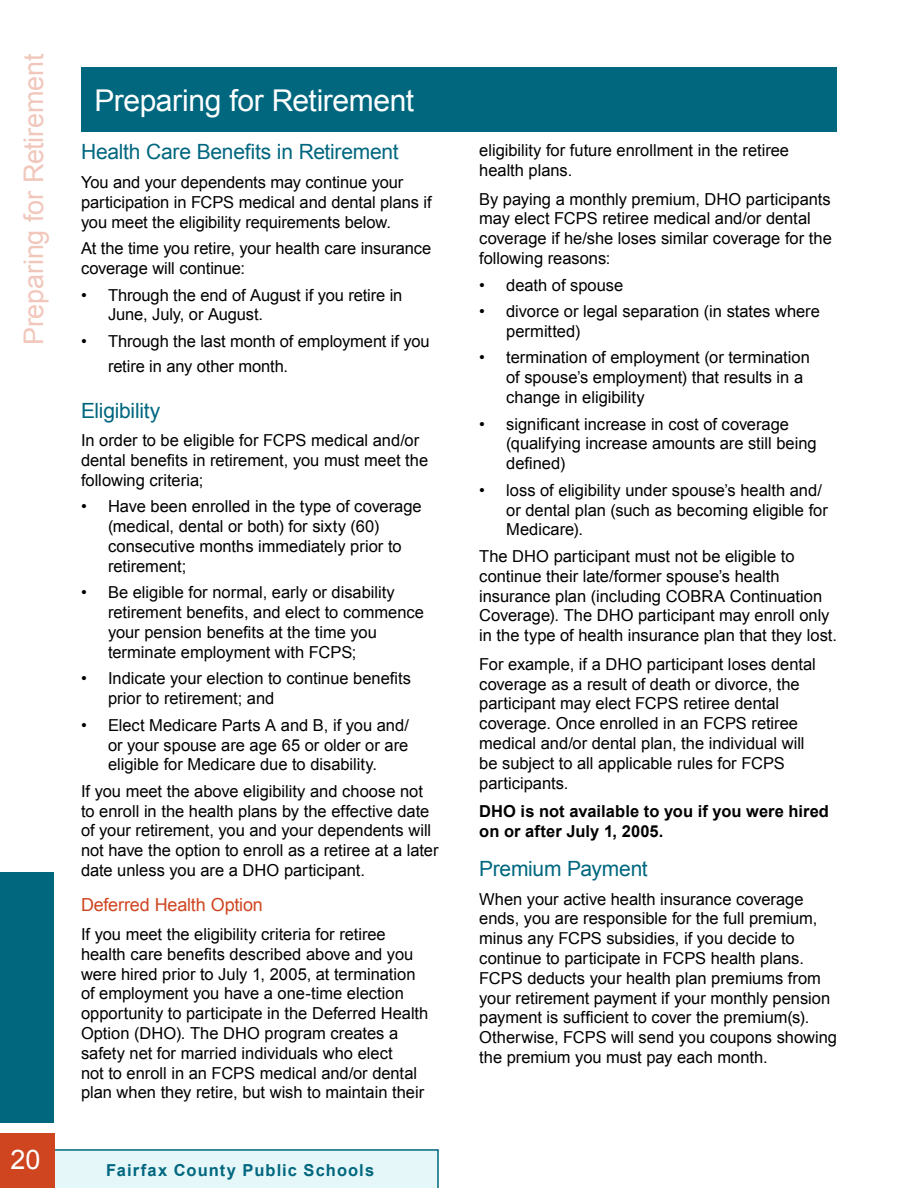
<style>
.page{position:relative;width:918px;height:1188px;background:#fff}
.page>*{position:absolute;margin:0;border:0;box-sizing:border-box;transform-origin:0 0}
._1_main_head_B{font:30px "Arial";letter-spacing:-.015em;color:#fff}
.right_page_sidebars{font:27px "Arial";letter-spacing:-.01em;color:#f1c7bc}
.t1{font:27px "Arial";color:#fff}
._2A_subhead{font:21px "Arial";letter-spacing:-.01em;color:#00677f}
._2A_subhead-2{font:18px "Arial";letter-spacing:-.01em;color:#cf4520}
._3_text{font:16.5px/19.8px "Arial";color:#000}
._3_text___2{font:16.5px/19.8px "Arial";color:#000}
._2A_subhead-3{font:16.5px/19.8px "Arial";letter-spacing:-.005em;color:#000}
._3_text-2{font:700 16.5px/19.8px "Arial";letter-spacing:.005em;color:#000}
.t2{font:700 16.5px "Arial";letter-spacing:.065em;color:#00677f}
</style>
<div class="page">
<div style="left:54px;top:1149px;width:385px;height:39px;background:#e6f7f9"></div>
<div style="left:0;top:1133px;width:54px;height:55px;background:#cf4520"></div>
<div style="left:0;top:873px;width:54px;height:250px;background:#00677f"></div>
<div style="left:81px;top:68px;width:756px;height:64px;background:#00677f"></div>
<p class="right_page_sidebars" style="left:16px;top:345px;width:293px;rotate:-90deg">Preparing for Retirement</p>
<h2 class="t1" style="left:10px;top:1142px;width:32px">20</h2>
<p class="_1_main_head_B" style="left:94px;top:81px;width:321px">Preparing for Retirement</p>
<p class="_2A_subhead" style="left:81px;top:138px;width:319px">Health Care Benefits in Retirement</p>
<p class="_2A_subhead-3" style="left:81px;top:173px;width:352px">You and your dependents may continue your participation in FCPS medical and dental plans if you meet the eligibility requirements below.</p>
<p class="_2A_subhead-3" style="left:81px;top:239px;width:352px">At the time you retire, your health care insurance coverage will continue:</p>
<p class="_3_text" style="left:108px;top:285px;width:296px;text-indent:-27px">• Through the end of August if you retire in<br>June, July, or August.</p>
<p class="_3_text" style="left:108px;top:329px;width:323px;line-height:25.2px;text-indent:-27px">• Through the last month of employment if you retire in any other month.</p>
<p class="_2A_subhead" style="left:81px;top:396px;width:81px">Eligibility</p>
<p class="_3_text___2" style="left:81px;top:431px;width:349px">In order to be eligible for FCPS medical and/or dental benefits in retirement, you must meet the following criteria;</p>
<p class="_3_text" style="left:108px;top:497px;width:315px;text-indent:-27px">• Have been enrolled in the type of coverage (medical, dental or both) for sixty (60) consecutive months immediately prior to retirement;</p>
<p class="_3_text" style="left:108px;top:583px;width:318px;text-indent:-27px">• Be eligible for normal, early or disability retirement benefits, and elect to commence your pension benefits at the time you terminate employment with FCPS;</p>
<p class="_3_text" style="left:108px;top:669px;width:305px;text-indent:-27px">• Indicate your election to continue benefits prior to retirement; and</p>
<p class="_3_text" style="left:108px;top:715px;width:303px;text-align:justify;text-indent:-27px">• Elect Medicare Parts A and B, if you and/ or your spouse are age 65 or older or are eligible for Medicare due to disability.</p>
<p class="_3_text___2" style="left:81px;top:781px;width:359px">If you meet the above eligibility and choose not to enroll in the health plans by the effective date of your retirement, you and your dependents will not have the option to enroll as a retiree at a later date unless you are a DHO participant.</p>
<p class="_2A_subhead-2" style="left:81px;top:893px;width:183px">Deferred Health Option</p>
<p class="_3_text" style="left:81px;top:924px;width:349px">If you meet the eligibility criteria for retiree health care benefits described above and you were hired prior to July 1, 2005, at termination of employment you have a one-time election opportunity to participate in the Deferred Health Option (DHO). The DHO program creates a safety net for married individuals who elect<br>not to enroll in an FCPS medical and/or dental plan when they retire, but wish to maintain their</p>
<p class="t2" style="left:106px;top:1159px;width:269px">Fairfax County Public Schools</p>
<p class="_3_text" style="left:479px;top:141px;width:311px">eligibility for future enrollment in the retiree health plans.</p>
<p class="_3_text" style="left:479px;top:189px;width:354px">By paying a monthly premium, DHO participants may elect FCPS retiree medical and/or dental coverage if he/she loses similar coverage for the following reasons:</p>
<p class="_3_text" style="left:479px;top:275px;width:146px">• death of spouse</p>
<p class="_3_text" style="left:506px;top:302px;width:315px;text-indent:-27px">• divorce or legal separation (in states where permitted)</p>
<p class="_3_text" style="left:506px;top:348px;width:305px;text-indent:-27px">• termination of employment (or termination of spouse’s employment) that results in a change in eligibility</p>
<p class="_3_text" style="left:506px;top:414px;width:312px;text-indent:-27px">• significant increase in cost of coverage (qualifying increase amounts are still being defined)</p>
<p class="_3_text" style="left:506px;top:480px;width:323px;text-indent:-27px">• loss of eligibility under spouse’s health and/ or dental plan (such as becoming eligible for<br>Medicare).</p>
<p class="_3_text" style="left:479px;top:546px;width:359px">The DHO participant must not be eligible to continue their late/former spouse’s health insurance plan (including COBRA Continuation Coverage). The DHO participant may enroll only in the type of health insurance plan that they lost.</p>
<p class="_3_text" style="left:479px;top:654px;width:338px">For example, if a DHO participant loses dental coverage as a result of death or divorce, the participant may elect FCPS retiree dental coverage. Once enrolled in an FCPS retiree medical and/or dental plan, the individual will be subject to all applicable rules for FCPS participants.</p>
<p class="_3_text-2" style="left:479px;top:802px;width:351px">DHO is not available to you if you were hired on or after July 1, 2005.</p>
<p class="_2A_subhead" style="left:479px;top:855px;width:170px">Premium Payment</p>
<p class="_3_text" style="left:479px;top:889px;width:359px">When your active health insurance coverage ends, you are responsible for the full premium, minus any FCPS subsidies, if you decide to continue to participate in FCPS health plans.<br>FCPS deducts your health plan premiums from your retirement payment if your monthly pension payment is sufficient to cover the premium(s).<br>Otherwise, FCPS will send you coupons showing the premium you must pay each month.</p>
</div>
